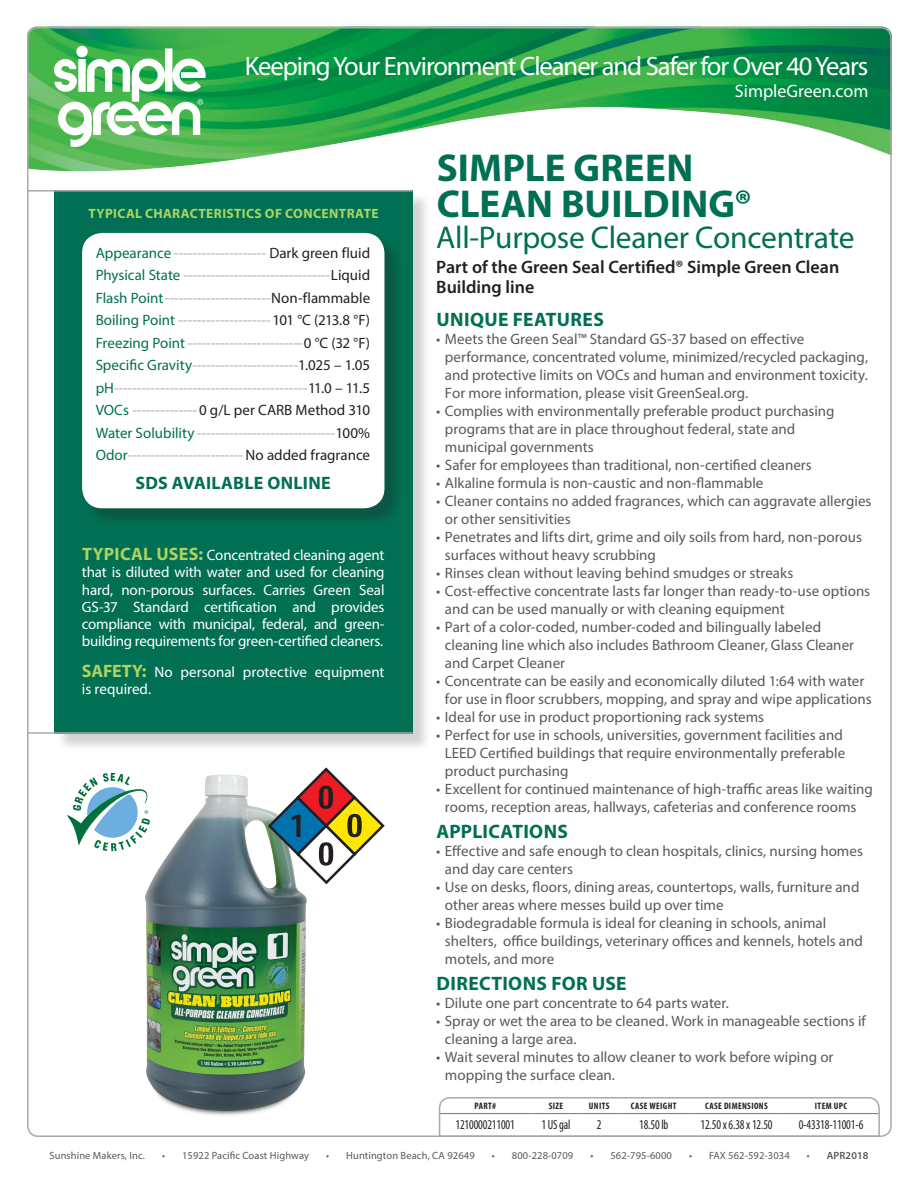
<style>
.page{position:relative;width:918px;height:1188px;background:#fff}
.page>*{position:absolute;margin:0;border:0;box-sizing:border-box;transform-origin:0 0}
.t1{font:700 39px/36px "Myriad Pro";letter-spacing:.005em;color:#006f53}
.t2{font:600 34.2px "Myriad Pro";color:#231f20}
.t3{font:31.5px "Myriad Pro";letter-spacing:-.01em;color:#006f53}
.t4{font:26.7px "Myriad Pro";letter-spacing:-.04em;color:#fff}
.Subhead{font:700 19.5px "Myriad Pro";letter-spacing:.02em;color:#006f53}
.Tagline{font:600 18px/19.5px "Myriad Pro";color:#231f20}
.SDS{font:700 18px "Myriad Pro";letter-spacing:.015em;color:#006f53}
.t5{font:18px "Myriad Pro";color:#fff}
.t6{font:15px/18px "Myriad Pro";color:#58595b}
.Info{font:15px "Myriad Pro";color:#a7a9ac}
.Safety_Uses{font:15px/17.2px "Myriad Pro";letter-spacing:-.01em;color:#fff;text-align:justify}
.Info-2{font:15px "Myriad Pro";letter-spacing:.005em;color:#231f20}
.CHART_SPECS{font:condensed 13.5px "Myriad Pro";letter-spacing:-.01em;color:#231f20;scale:.9 1}
.t7{font:700 13.5px "Myriad Pro";letter-spacing:.03em;color:#add461}
.t8{font:10.5px "Myriad Pro";letter-spacing:.01em;color:#58595b}
.t9{font:600 10.5px "Myriad Pro";letter-spacing:.01em;color:#58595b}
.Chart_Header{font:700 condensed 9.3px "Myriad Pro";letter-spacing:.04em;color:#231f20}
.s1{color:#006f53}
.s2{color:#231f20}
.s3{color:#a7a9ac}
.s4{font-weight:700;font-size:18px;color:#add461}
.s5{font-weight:400}
</style>
<div class="page">
<div style="left:56px;top:192px;width:376px;height:560px;background:#231f20;opacity:.2"></div>
<div style="left:54px;top:190px;width:359px;height:543px;background:#006f53"></div>
<div style="left:84px;top:235px;width:319px;height:292px;background:#231f20;opacity:.3"></div>
<div style="left:82px;top:233px;width:302px;height:275px;background:#fff;border-radius:20px"></div>
<img style="left:27px;top:24px;width:864px;height:148px">
<hr style="left:27px;top:732px;width:386px;height:2px;background:#a7a9ac">
<hr style="left:27px;top:190px;width:386px;height:2px;background:#a7a9ac">
<img style="left:145px;top:774px;width:162px;height:342px">
<svg style="left:54px;top:46px;width:152px;height:101px"></svg>
<svg style="left:266px;top:767px;width:119px;height:119px"></svg>
<svg style="left:438px;top:1097px;width:442px;height:37px"></svg>
<svg style="left:66px;top:772px;width:85px;height:80px"></svg>
<p class="t4" style="left:245px;top:50px;width:625px">Keeping Your Environment Cleaner and Safer for Over 40 Years</p>
<p class="t5" style="left:735px;top:80px;width:135px">SimpleGreen.com</p>
<p class="t7" style="left:89px;top:205px;width:292px">TYPICAL CHARACTERISTICS OF CONCENTRATE</p>
<p class="Info" style="left:96px;top:243px;width:276px"><span class="s1">Appearance</span> -------------------- <span class="s2">Dark green fluid</span></p>
<p class="Info" style="left:96px;top:266px;width:276px"><span class="s1">Physical State</span> --------------------------------<span class="s2">Liquid</span></p>
<p class="Info" style="left:96px;top:288px;width:276px"><span class="s1">Flash Point</span>-----------------------<span class="s2">Non-flammable</span></p>
<p class="Info" style="left:96px;top:311px;width:276px"><span class="s1">Boiling Point</span> --------------------<span class="s2">101 °C (213.8 °F)</span></p>
<p class="Info" style="left:96px;top:333px;width:276px"><span class="s1">Freezing Point</span> -------------------------<span class="s2">0 °C (32 °F)</span></p>
<p class="Info" style="left:96px;top:356px;width:276px"><span class="s1">Specific Gravity</span>-----------------------<span class="s2">1.025 – 1.05</span></p>
<p class="Info" style="left:96px;top:378px;width:276px"><span class="s1">pH</span>------------------------------------------<span class="s2">11.0 – 11.5</span></p>
<p class="Info-2" style="left:96px;top:401px;width:276px"><span class="s1">VOCs</span> <span class="s3">--------------</span> 0 g/L per CARB Method 310</p>
<p class="Info" style="left:96px;top:423px;width:276px"><span class="s1">Water Solubility</span> ------------------------------<span class="s2">100%</span></p>
<p class="Info" style="left:96px;top:446px;width:276px"><span class="s1">Odor</span>------------------------- <span class="s2">No added fragrance</span></p>
<p class="SDS" style="left:135px;top:472px;width:197px">SDS AVAILABLE ONLINE</p>
<p class="Safety_Uses" style="left:82px;top:546px;width:304px"><span class="s4">TYPICAL USES:</span> Concentrated cleaning agent that is diluted with water and used for cleaning hard, non-porous surfaces. Carries Green Seal GS-37 Standard certification and provides compliance with municipal, federal, and green&shy;building requirements for green-certified cleaners.</p>
<p class="Safety_Uses" style="left:82px;top:663px;width:304px"><span class="s4">SAFETY:</span> No personal protective equipment is required.</p>
<h2 class="t2" style="left:288px;top:803px;width:20px">1</h2>
<p class="t1" style="left:437px;top:148px;width:317px">SIMPLE GREEN<br>CLEAN BUILDING®</p>
<p class="t3" style="left:436px;top:218px;width:420px">All-Purpose Cleaner Concentrate</p>
<p class="Tagline" style="left:436px;top:257px;width:405px">Part of the Green Seal Certified® Simple Green Clean<br>Building line</p>
<p class="Subhead" style="left:437px;top:306px;width:169px">UNIQUE FEATURES</p>
<p class="t6" style="left:445px;top:329px;width:425px;text-indent:-9px">• Meets the Green Seal™ Standard GS-37 based on effective performance, concentrated volume, minimized/recycled packaging, and protective limits on VOCs and human and environment toxicity.<br>For more information, please visit GreenSeal.org.</p>
<p class="t6" style="left:445px;top:401px;width:391px;text-indent:-9px">• Complies with environmentally preferable product purchasing programs that are in place throughout federal, state and municipal governments</p>
<p class="t6" style="left:436px;top:455px;width:377px">• Safer for employees than traditional, non-certified cleaners</p>
<p class="t6" style="left:436px;top:473px;width:329px">• Alkaline formula is non-caustic and non-flammable</p>
<p class="t6" style="left:445px;top:491px;width:428px;text-indent:-9px">• Cleaner contains no added fragrances, which can aggravate allergies or other sensitivities</p>
<p class="t6" style="left:445px;top:527px;width:419px;text-indent:-9px">• Penetrates and lifts dirt, grime and oily soils from hard, non-porous surfaces without heavy scrubbing</p>
<p class="t6" style="left:436px;top:563px;width:359px">• Rinses clean without leaving behind smudges or streaks</p>
<p class="t6" style="left:445px;top:581px;width:427px;text-indent:-9px">• Cost-effective concentrate lasts far longer than ready-to-use options and can be used manually or with cleaning equipment</p>
<p class="t6" style="left:445px;top:617px;width:411px;text-indent:-9px">• Part of a color-coded, number-coded and bilingually labeled cleaning line which also includes Bathroom Cleaner, Glass Cleaner and Carpet Cleaner</p>
<p class="t6" style="left:436px;top:671px;width:437px;text-align:center">• Concentrate can be easily and economically diluted 1:64 with water for use in floor scrubbers, mopping, and spray and wipe applications</p>
<p class="t6" style="left:436px;top:707px;width:329px">• Ideal for use in product proportioning rack systems</p>
<p class="t6" style="left:445px;top:725px;width:402px;text-indent:-9px">• Perfect for use in schools, universities, government facilities and<br>LEED Certified buildings that require environmentally preferable product purchasing</p>
<p class="t6" style="left:436px;top:779px;width:438px;text-align:center">• Excellent for continued maintenance of high-traffic areas like waiting rooms, reception areas, hallways, cafeterias and conference rooms</p>
<p class="Subhead" style="left:437px;top:819px;width:133px">APPLICATIONS</p>
<p class="t6" style="left:445px;top:842px;width:420px;text-indent:-9px">• Effective and safe enough to clean hospitals, clinics, nursing homes and day care centers</p>
<p class="t6" style="left:445px;top:878px;width:416px;text-indent:-9px">• Use on desks, floors, dining areas, countertops, walls, furniture and other areas where messes build up over time</p>
<p class="t6" style="left:445px;top:914px;width:420px;text-indent:-9px">• Biodegradable formula is ideal for cleaning in schools, animal shelters, office buildings, veterinary offices and kennels, hotels and motels, and more</p>
<p class="Subhead" style="left:437px;top:971px;width:192px">DIRECTIONS FOR USE</p>
<p class="t6" style="left:436px;top:994px;width:294px">• Dilute one part concentrate to 64 parts water.</p>
<p class="t6" style="left:445px;top:1012px;width:422px;text-indent:-9px">• Spray or wet the area to be cleaned. Work in manageable sections if cleaning a large area.</p>
<p class="t6" style="left:445px;top:1048px;width:390px;text-indent:-9px">• Wait several minutes to allow cleaner to work before wiping or mopping the surface clean.</p>
<p class="Chart_Header" style="left:474px;top:1100px;width:23px">PART#</p>
<p class="Chart_Header" style="left:549px;top:1100px;width:16px">SIZE</p>
<p class="Chart_Header" style="left:589px;top:1100px;width:22px">UNITS</p>
<p class="Chart_Header" style="left:631px;top:1100px;width:47px">CASE WEIGHT</p>
<p class="Chart_Header" style="left:705px;top:1100px;width:64px">CASE DIMENSIONS</p>
<p class="Chart_Header" style="left:815px;top:1100px;width:34px">ITEM UPC</p>
<p class="CHART_SPECS" style="left:456px;top:1116px;width:67px">1210000211001</p>
<p class="CHART_SPECS" style="left:541px;top:1116px;width:34px">1 US gal</p>
<p class="CHART_SPECS" style="left:597px;top:1116px;width:7px">2</p>
<p class="CHART_SPECS" style="left:639px;top:1116px;width:34px">18.50 lb</p>
<p class="CHART_SPECS" style="left:701px;top:1116px;width:82px">12.50 x 6.38 x 12.50</p>
<p class="CHART_SPECS" style="left:799px;top:1116px;width:73px">0-43318-11001-6</p>
<p class="t8" style="left:50px;top:1149px;width:97px">Sunshine Makers, Inc.</p>
<p class="t8" style="left:162px;top:1149px;width:149px">• 15922 Pacific Coast Highway</p>
<p class="t8" style="left:326px;top:1149px;width:150px">• Huntington Beach, CA 92649</p>
<p class="t8" style="left:492px;top:1149px;width:83px">• 800-228-0709</p>
<p class="t8" style="left:590px;top:1149px;width:83px">• 562-795-6000</p>
<p class="t8" style="left:689px;top:1149px;width:102px">• FAX 562-592-3034</p>
<p class="t9" style="left:807px;top:1148px;width:63px"><span class="s5">•</span> APR2018</p>
</div>
